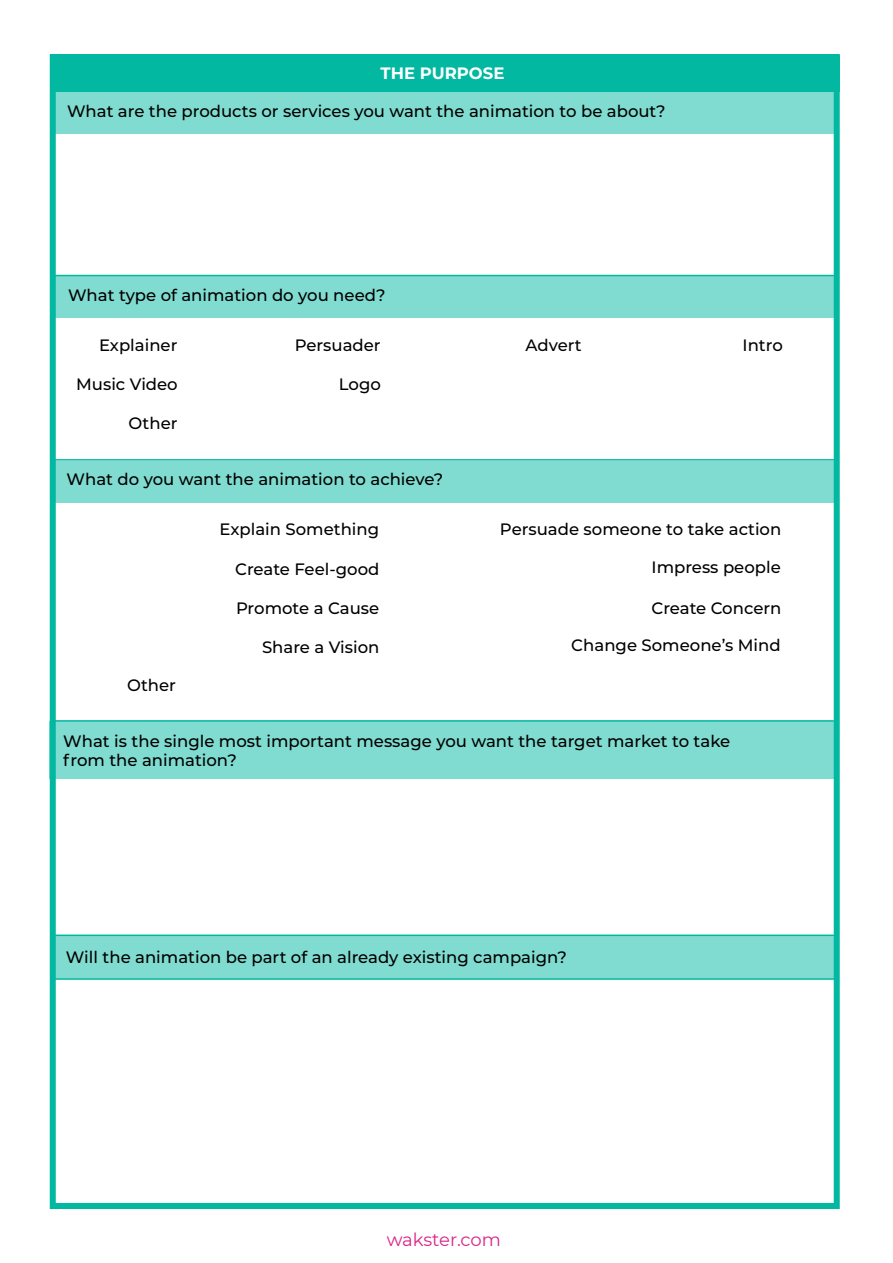
<style>
.page{position:relative;width:893px;height:1263px;background:#fff}
.page>*{position:absolute;margin:0;border:0;box-sizing:border-box;transform-origin:0 0}
.t1{font:18px "Montserrat";letter-spacing:-.005em;color:#d92688}
.t2{font:500 16.5px/19.8px "Montserrat";color:#000}
.t3{font:700 16.5px "Montserrat";color:#fff}
</style>
<div class="page">
<div style="left:52px;top:935px;width:786px;height:44px;background:#80dbd0"></div>
<div style="left:50px;top:54px;width:790px;height:1155px;border:6px solid #02b8a1"></div>
<div style="left:51px;top:55px;width:789px;height:37px;background:#02b8a1"></div>
<div style="left:53px;top:92px;width:786px;height:42px;background:#80dbd0"></div>
<hr style="left:53px;top:275px;width:781px;height:1px;background:#02b8a1">
<hr style="left:53px;top:934px;width:781px;height:2px;background:#02b8a1">
<hr style="left:53px;top:978px;width:781px;height:2px;background:#02b8a1">
<div style="left:53px;top:276px;width:786px;height:42px;background:#80dbd0"></div>
<hr style="left:54px;top:459px;width:781px;height:2px;background:#02b8a1">
<div style="left:51px;top:461px;width:786px;height:41px;background:#80dbd0"></div>
<hr style="left:52px;top:720px;width:782px;height:2px;background:#02b8a1">
<div style="left:49px;top:722px;width:786px;height:57px;background:#80dbd0"></div>
<p class="t3" style="left:381px;top:61px;width:125px">THE PURPOSE</p>
<p class="t2" style="left:67px;top:100px;width:600px">What are the products or services you want the animation to be about?</p>
<p class="t2" style="left:68px;top:285px;width:319px">What type of animation do you need?</p>
<p class="t2" style="left:99px;top:334px;width:80px">Explainer</p>
<p class="t2" style="left:295px;top:334px;width:87px">Persuader</p>
<p class="t2" style="left:526px;top:334px;width:58px">Advert</p>
<p class="t2" style="left:743px;top:334px;width:42px">Intro</p>
<p class="t2" style="left:76px;top:374px;width:103px">Music Video</p>
<p class="t2" style="left:339px;top:374px;width:44px">Logo</p>
<p class="t2" style="left:129px;top:413px;width:50px">Other</p>
<p class="t2" style="left:67px;top:469px;width:378px">What do you want the animation to achieve?</p>
<p class="t2" style="left:220px;top:519px;width:161px">Explain Something</p>
<p class="t2" style="left:500px;top:519px;width:283px">Persuade someone to take action</p>
<p class="t2" style="left:235px;top:558px;width:146px">Create Feel-good</p>
<p class="t2" style="left:651px;top:556px;width:131px">Impress people</p>
<p class="t2" style="left:127px;top:675px;width:50px">Other</p>
<p class="t2" style="left:236px;top:597px;width:145px">Promote a Cause</p>
<p class="t2" style="left:651px;top:597px;width:131px">Create Concern</p>
<p class="t2" style="left:262px;top:637px;width:119px">Share a Vision</p>
<p class="t2" style="left:571px;top:635px;width:211px">Change Someone’s Mind</p>
<p class="t2" style="left:63px;top:730px;width:668px">What is the single most important message you want the target market to take from the animation?</p>
<p class="t2" style="left:66px;top:946px;width:503px">Will the animation be part of an already existing campaign?</p>
<p class="t1" style="left:387px;top:1227px;width:116px">wakster.com</p>
</div>
